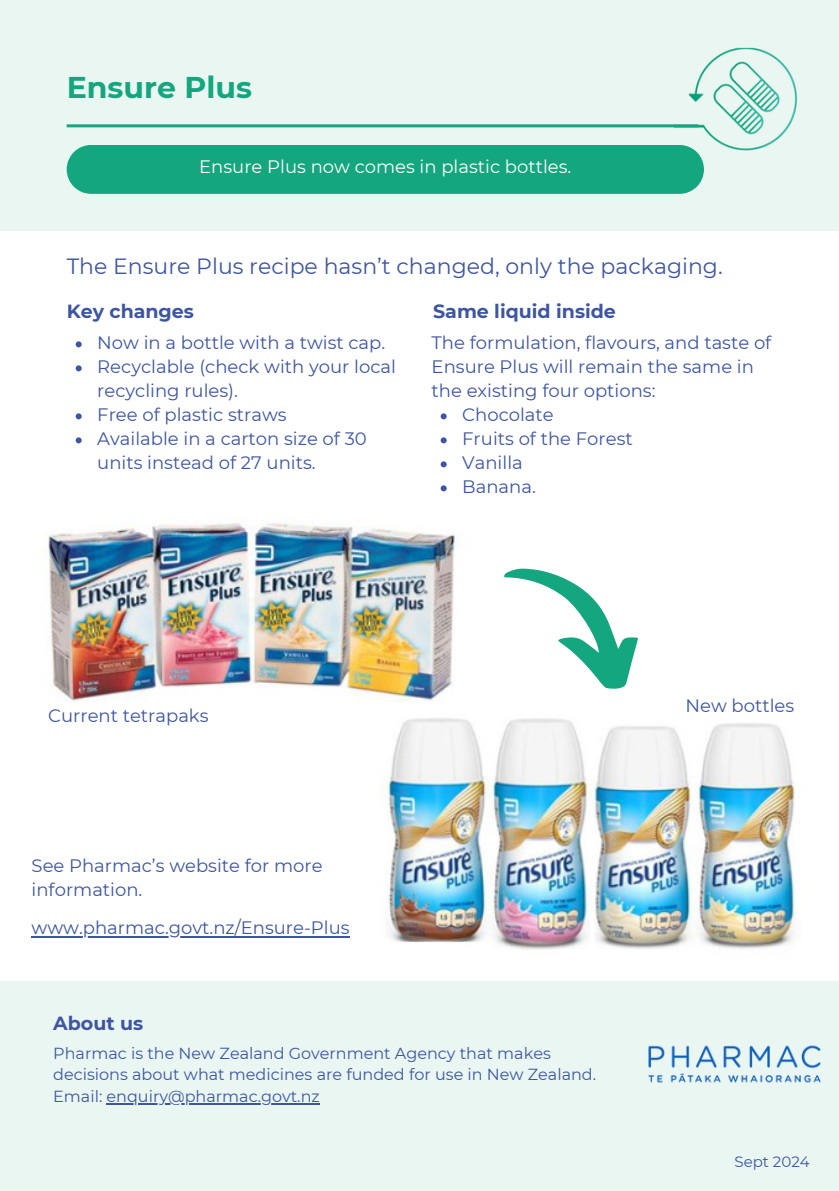
<style>
.page{position:relative;width:839px;height:1191px;background:#fff}
.page>*{position:absolute;margin:0;border:0;box-sizing:border-box;transform-origin:0 0}
.t1{font:700 30px "Montserrat";color:#14a67e}
.t2{font:22px "Montserrat";color:#3e55a1}
.t3{font:700 19px "Montserrat";color:#3e55a1}
.t4{font:18px/24px "Montserrat";color:#3e55a1}
.t5{font:18px "Montserrat";color:#fff}
.t6{font:16px/21.4px "Montserrat";color:#3e55a1}
.t7{font:15px "Montserrat";color:#3e55a1}
</style>
<div class="page">
<div style="left:0;top:0;width:838px;height:231px;background:#eaf6f2"></div>
<img style="left:674px;top:47px;width:124px;height:104px">
<hr style="left:67px;top:124px;width:631px;height:3px;background:#14a67e">
<div style="left:67px;top:145px;width:636px;height:49px;background:#14a67e"></div>
<div style="left:0;top:981px;width:838px;height:210px;background:#eaf6f2"></div>
<img style="left:648px;top:1045px;width:173px;height:38px">
<img style="left:42px;top:522px;width:414px;height:180px">
<img style="left:379px;top:718px;width:416px;height:232px">
<svg style="left:504px;top:568px;width:134px;height:121px"></svg>
<svg style="left:76px;top:341px;width:6px;height:6px"></svg>
<svg style="left:76px;top:365px;width:6px;height:6px"></svg>
<svg style="left:76px;top:413px;width:6px;height:6px"></svg>
<svg style="left:76px;top:437px;width:6px;height:6px"></svg>
<hr style="left:107px;top:1103px;width:213px;height:1px;background:#3e55a1">
<svg style="left:440px;top:413px;width:6px;height:6px"></svg>
<svg style="left:440px;top:437px;width:6px;height:6px"></svg>
<svg style="left:440px;top:461px;width:6px;height:6px"></svg>
<svg style="left:440px;top:485px;width:6px;height:6px"></svg>
<hr style="left:32px;top:936px;width:317px;height:1px;background:#3e55a1">
<h3 class="t1" style="left:67px;top:69px;width:187px">Ensure Plus</h3>
<h1 class="t5" style="left:199px;top:156px;width:373px">Ensure Plus now comes in plastic bottles.</h1>
<p class="t2" style="left:67px;top:252px;width:657px">The Ensure Plus recipe hasn’t changed, only the packaging.</p>
<p class="t3" style="left:67px;top:299px;width:129px">Key changes</p>
<p class="t4" style="left:97px;top:330px;width:289px">Now in a bottle with a twist cap.</p>
<h4 class="t4" style="left:97px;top:354px;width:300px">Recyclable (check with your local recycling rules).</h4>
<p class="t4" style="left:97px;top:402px;width:191px">Free of plastic straws</p>
<p class="t4" style="left:97px;top:426px;width:271px">Available in a carton size of 30 units instead of 27 units.</p>
<p class="t3" style="left:433px;top:299px;width:184px">Same liquid inside</p>
<h4 class="t4" style="left:431px;top:330px;width:341px">The formulation, flavours, and taste of<br>Ensure Plus will remain the same in the existing four options:</h4>
<h4 class="t4" style="left:462px;top:402px;width:93px">Chocolate</h4>
<p class="t4" style="left:462px;top:426px;width:172px">Fruits of the Forest</p>
<h4 class="t4" style="left:462px;top:450px;width:62px">Vanilla</h4>
<h4 class="t4" style="left:462px;top:474px;width:75px">Banana.</h4>
<p class="t4" style="left:48px;top:704px;width:162px">Current tetrapaks</p>
<h3 class="t4" style="left:32px;top:854px;width:292px">See Pharmac’s website for more information.</h3>
<p class="t4" style="left:32px;top:916px;width:319px">www.pharmac.govt.nz/Ensure-Plus</p>
<p class="t3" style="left:53px;top:1011px;width:91px">About us</p>
<p class="t4" style="left:685px;top:694px;width:110px">New bottles</p>
<p class="t6" style="left:53px;top:1043px;width:544px">Pharmac is the New Zealand Government Agency that makes decisions about what medicines are funded for use in New Zealand.</p>
<p class="t6" style="left:53px;top:1085px;width:268px">Email: enquiry@pharmac.govt.nz</p>
<p class="t7" style="left:734px;top:1152px;width:77px">Sept 2024</p>
</div>
